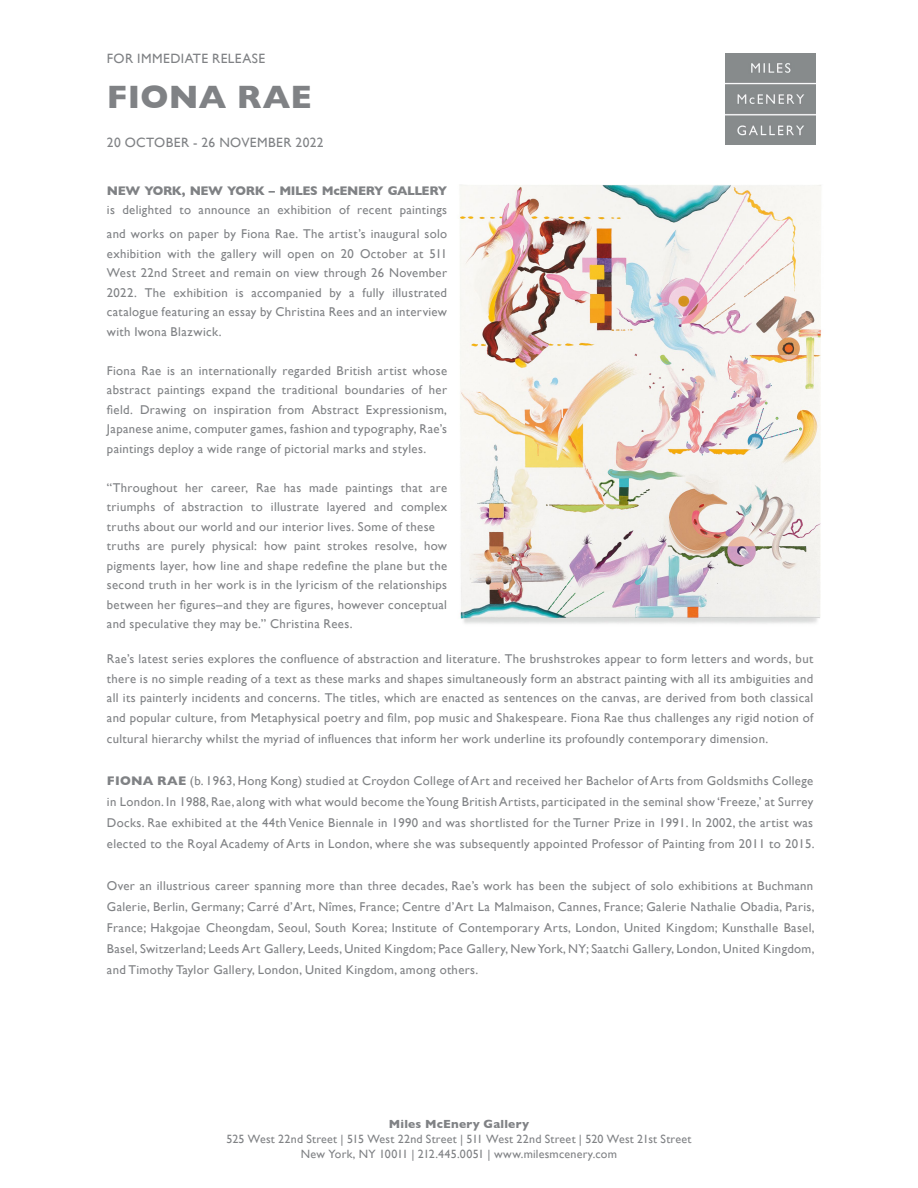
<style>
.page{position:relative;width:918px;height:1188px;background:#fff}
.page>*{position:absolute;margin:0;border:0;box-sizing:border-box;transform-origin:0 0}
.t1{font:700 33px "Gill Sans";letter-spacing:.01em;color:#808285}
.t2{font:13.5px "Gill Sans";letter-spacing:.03em;color:#808285}
.t3{font:12.75px/19.5px "Gill Sans";letter-spacing:.025em;color:#808285;text-align:justify}
.t4{font:700 12.75px "Gill Sans";letter-spacing:-.035em;color:#808285}
.t5{font:12px "Gill Sans";letter-spacing:.02em;color:#808285}
.t6{font:700 12px "Gill Sans";letter-spacing:.02em;color:#808285}
.s1{font-weight:700}
</style>
<div class="page">
<img style="left:725px;top:54px;width:90px;height:90px">
<img style="left:459px;top:185px;width:362px;height:439px">
<p class="t2" style="left:107px;top:51px;width:160px">FOR IMMEDIATE RELEASE</p>
<p class="t1" style="left:107px;top:70px;width:206px">FIONA RAE</p>
<p class="t2" style="left:107px;top:134px;width:218px">20 OCTOBER - 26 NOVEMBER 2022</p>
<p class="t4" style="left:107px;top:180px;width:342px">NEW YORK, NEW YORK – MILES McENERY GALLERY</p>
<p class="t3" style="left:107px;top:198px;width:342px;line-height:24px">is delighted to announce an exhibition of recent paintings and works on paper by Fiona Rae. The artist’s inaugural solo</p>
<p class="t3" style="left:107px;top:243px;width:342px">exhibition with the gallery will open on 20 October at 511<br>West 22nd Street and remain on view through 26 November 2022. The exhibition is accompanied by a fully illustrated catalogue featuring an essay by Christina Rees and an interview with Iwona Blazwick.</p>
<p class="t3" style="left:107px;top:360px;width:342px">Fiona Rae is an internationally regarded British artist whose abstract paintings expand the traditional boundaries of her field. Drawing on inspiration from Abstract Expressionism, Japanese anime, computer games, fashion and typography, Rae’s paintings deploy a wide range of pictorial marks and styles.</p>
<p class="t3" style="left:107px;top:477px;width:342px">“Throughout her career, Rae has made paintings that are triumphs of abstraction to illustrate layered and complex truths about our world and our interior lives. Some of these</p>
<p class="t3" style="left:107px;top:536px;width:342px">truths are purely physical: how paint strokes resolve, how pigments layer, how line and shape redefine the plane but the second truth in her work is in the lyricism of the relationships between her figures–and they are figures, however conceptual and speculative they may be.” Christina Rees.</p>
<p class="t3" style="left:107px;top:649px;width:708px">Rae’s latest series explores the confluence of abstraction and literature. The brushstrokes appear to form letters and words, but there is no simple reading of a text as these marks and shapes simultaneously form an abstract painting with all its ambiguities and all its painterly incidents and concerns. The titles, which are enacted as sentences on the canvas, are derived from both classical and popular culture, from Metaphysical poetry and film, pop music and Shakespeare. Fiona Rae thus challenges any rigid notion of</p>
<p class="t3" style="left:107px;top:729px;width:663px">cultural hierarchy whilst the myriad of influences that inform her work underline its profoundly contemporary dimension.</p>
<p class="t3" style="left:107px;top:770px;width:709px;line-height:21px"><span class="s1">FIONA RAE</span> (b. 1963, Hong Kong) studied at Croydon College of Art and received her Bachelor of Arts from Goldsmiths College in London. In 1988, Rae, along with what would become the Young British Artists, participated in the seminal show ‘Freeze,’ at Surrey Docks. Rae exhibited at the 44th Venice Biennale in 1990 and was shortlisted for the Turner Prize in 1991. In 2002, the artist was elected to the Royal Academy of Arts in London, where she was subsequently appointed Professor of Painting from 2011 to 2015.</p>
<p class="t3" style="left:107px;top:875px;width:709px;line-height:21px">Over an illustrious career spanning more than three decades, Rae’s work has been the subject of solo exhibitions at Buchmann Galerie, Berlin, Germany; Carré d’Art, Nîmes, France; Centre d’Art La Malmaison, Cannes, France; Galerie Nathalie Obadia, Paris, France; Hakgojae Cheongdam, Seoul, South Korea; Institute of Contemporary Arts, London, United Kingdom; Kunsthalle Basel, Basel, Switzerland; Leeds Art Gallery, Leeds, United Kingdom; Pace Gallery, New York, NY; Saatchi Gallery, London, United Kingdom, and Timothy Taylor Gallery, London, United Kingdom, among others.</p>
<p class="t6" style="left:389px;top:1115px;width:142px">Miles McEnery Gallery</p>
<p class="t5" style="left:227px;top:1132px;width:467px">525 West 22nd Street | 515 West 22nd Street | 511 West 22nd Street | 520 West 21st Street</p>
<p class="t5" style="left:301px;top:1147px;width:318px">New York, NY 10011 | 212.445.0051 | www.milesmcenery.com</p>
</div>
